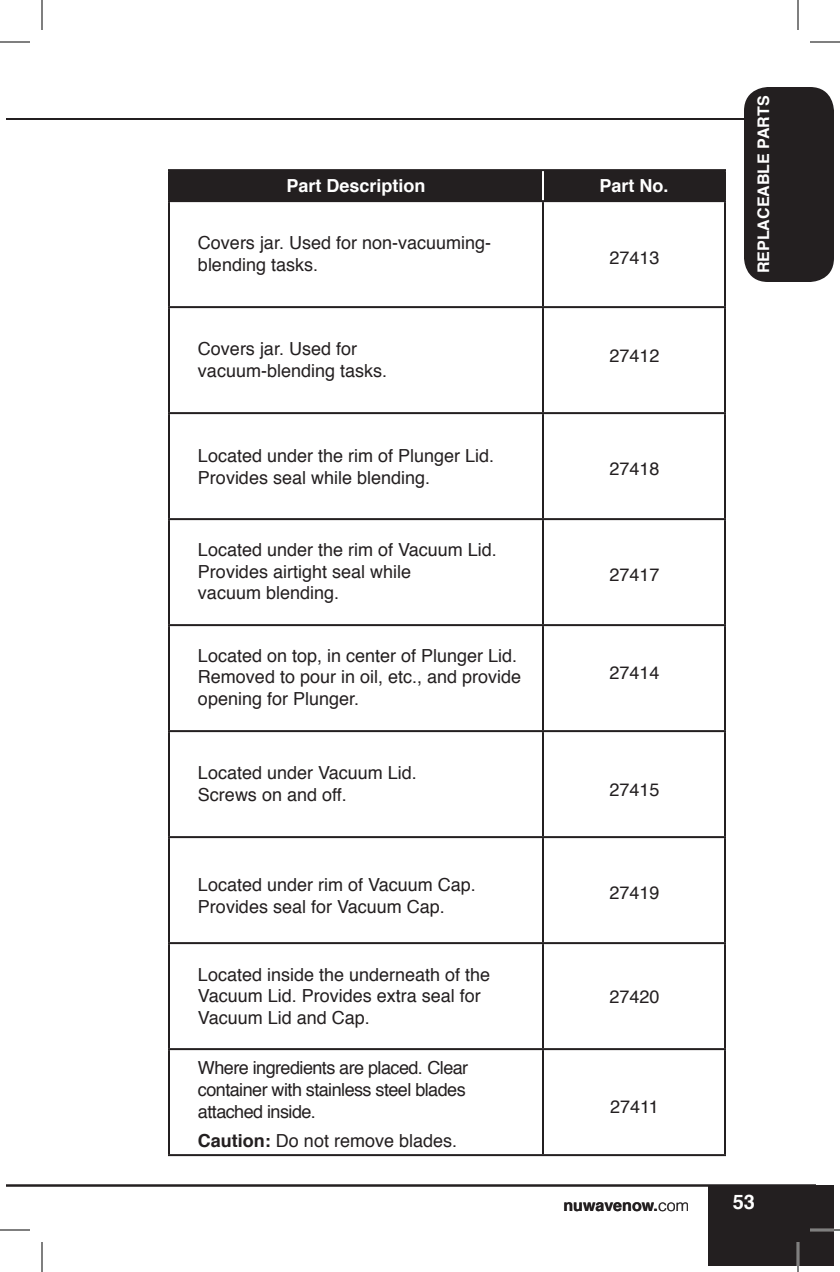
<style>
.page{position:relative;width:840px;height:1272px;background:#fff}
.page>*{position:absolute;margin:0;border:0;box-sizing:border-box;transform-origin:0 0}
.t1{font:700 20px "Helvetica";color:#fff}
.t2{font:18px/21.6px "Helvetica";color:#231f20}
.t3{font:18px/21.6px "Helvetica";letter-spacing:-.03em;color:#231f20}
.t4{font:700 18px "Helvetica";color:#fff}
.t5{font:700 16px "Helvetica";color:#fff}
.t6{font:700 16px "Helvetica";color:#231f20}
.s1{font-weight:700}
.s2{font-weight:300}
</style>
<div class="page">
<hr style="left:6px;top:118px;width:790px;height:2px;background:#231f20">
<div style="left:744px;top:87px;width:90px;height:195px;background:#231f20;border-radius:24px"></div>
<hr style="left:6px;top:1185px;width:810px;height:2px;background:#231f20">
<div style="left:708px;top:1185px;width:126px;height:81px;background:#231f20"></div>
<div style="left:170px;top:171px;width:554px;height:29px;background:#231f20"></div>
<hr style="left:168px;top:169px;width:375px;height:2px;background:#231f20">
<hr style="left:543px;top:169px;width:183px;height:2px;background:#231f20">
<hr style="left:168px;top:200px;width:375px;height:2px;background:#231f20">
<hr style="left:543px;top:200px;width:183px;height:2px;background:#231f20">
<hr style="left:542px;top:202px;width:2px;height:104px;background:#231f20">
<hr style="left:724px;top:202px;width:2px;height:104px;background:#231f20">
<hr style="left:168px;top:306px;width:375px;height:2px;background:#231f20">
<hr style="left:543px;top:306px;width:183px;height:2px;background:#231f20">
<hr style="left:542px;top:308px;width:2px;height:104px;background:#231f20">
<hr style="left:724px;top:308px;width:2px;height:104px;background:#231f20">
<hr style="left:168px;top:412px;width:375px;height:2px;background:#231f20">
<hr style="left:543px;top:412px;width:183px;height:2px;background:#231f20">
<hr style="left:542px;top:414px;width:2px;height:104px;background:#231f20">
<hr style="left:724px;top:414px;width:2px;height:104px;background:#231f20">
<hr style="left:168px;top:518px;width:375px;height:2px;background:#231f20">
<hr style="left:543px;top:518px;width:183px;height:2px;background:#231f20">
<hr style="left:542px;top:520px;width:2px;height:104px;background:#231f20">
<hr style="left:724px;top:520px;width:2px;height:104px;background:#231f20">
<hr style="left:168px;top:624px;width:375px;height:2px;background:#231f20">
<hr style="left:543px;top:624px;width:183px;height:2px;background:#231f20">
<hr style="left:542px;top:626px;width:2px;height:104px;background:#231f20">
<hr style="left:724px;top:626px;width:2px;height:104px;background:#231f20">
<hr style="left:168px;top:730px;width:375px;height:2px;background:#231f20">
<hr style="left:543px;top:730px;width:183px;height:2px;background:#231f20">
<hr style="left:542px;top:732px;width:2px;height:104px;background:#231f20">
<hr style="left:724px;top:732px;width:2px;height:104px;background:#231f20">
<hr style="left:168px;top:836px;width:375px;height:2px;background:#231f20">
<hr style="left:543px;top:836px;width:183px;height:2px;background:#231f20">
<hr style="left:542px;top:838px;width:2px;height:104px;background:#231f20">
<hr style="left:724px;top:838px;width:2px;height:104px;background:#231f20">
<hr style="left:168px;top:942px;width:375px;height:2px;background:#231f20">
<hr style="left:543px;top:942px;width:183px;height:2px;background:#231f20">
<hr style="left:542px;top:944px;width:2px;height:104px;background:#231f20">
<hr style="left:724px;top:944px;width:2px;height:104px;background:#231f20">
<hr style="left:168px;top:1048px;width:375px;height:2px;background:#231f20">
<hr style="left:543px;top:1048px;width:183px;height:2px;background:#231f20">
<hr style="left:542px;top:1050px;width:2px;height:104px;background:#231f20">
<hr style="left:724px;top:1050px;width:2px;height:104px;background:#231f20">
<hr style="left:168px;top:1154px;width:375px;height:2px;background:#231f20">
<hr style="left:543px;top:1154px;width:183px;height:2px;background:#231f20">
<hr style="left:168px;top:171px;width:2px;height:29px;background:#231f20">
<hr style="left:168px;top:202px;width:2px;height:104px;background:#231f20">
<hr style="left:168px;top:308px;width:2px;height:104px;background:#231f20">
<hr style="left:168px;top:414px;width:2px;height:104px;background:#231f20">
<hr style="left:168px;top:520px;width:2px;height:104px;background:#231f20">
<hr style="left:168px;top:626px;width:2px;height:104px;background:#231f20">
<hr style="left:168px;top:732px;width:2px;height:104px;background:#231f20">
<hr style="left:168px;top:838px;width:2px;height:104px;background:#231f20">
<hr style="left:168px;top:944px;width:2px;height:104px;background:#231f20">
<hr style="left:168px;top:1050px;width:2px;height:104px;background:#231f20">
<hr style="left:542px;top:171px;width:2px;height:29px;background:#fff">
<hr style="left:724px;top:171px;width:2px;height:29px;background:#231f20">
<hr style="left:810px;top:1229px;width:30px;height:2px;background:#fff">
<hr style="left:797px;top:1242px;width:2px;height:30px;background:#fff">
<hr style="left:0;top:42px;width:30px;height:1px;background:#000">
<hr style="left:810px;top:42px;width:30px;height:1px;background:#000">
<hr style="left:0;top:1230px;width:30px;height:1px;background:#000">
<hr style="left:810px;top:1230px;width:30px;height:1px;background:#000">
<hr style="left:42px;top:0;width:1px;height:30px;background:#000">
<hr style="left:42px;top:1242px;width:1px;height:30px;background:#000">
<hr style="left:798px;top:0;width:1px;height:30px;background:#000">
<hr style="left:798px;top:1242px;width:1px;height:30px;background:#000">
<p class="t4" style="left:286px;top:172px;width:141px">Part Description</p>
<p class="t4" style="left:599px;top:172px;width:71px">Part No.</p>
<p class="t2" style="left:198px;top:232px;width:295px">Covers jar. Used for non-vacuuming&shy;blending tasks.</p>
<p class="t2" style="left:198px;top:339px;width:191px">Covers jar. Used for vacuum-blending tasks.</p>
<p class="t2" style="left:198px;top:445px;width:298px">Located under the rim of Plunger Lid.<br>Provides seal while blending.</p>
<p class="t2" style="left:198px;top:540px;width:300px">Located under the rim of Vacuum Lid.<br>Provides airtight seal while<br>vacuum blending.</p>
<p class="t2" style="left:198px;top:645px;width:325px">Located on top, in center of Plunger Lid.<br>Removed to pour in oil, etc., and provide opening for Plunger.</p>
<p class="t2" style="left:198px;top:763px;width:220px">Located under Vacuum Lid.<br>Screws on and off.</p>
<p class="t2" style="left:198px;top:875px;width:279px">Located under rim of Vacuum Cap.<br>Provides seal for Vacuum Cap.</p>
<p class="t2" style="left:198px;top:964px;width:294px">Located inside the underneath of the<br>Vacuum Lid. Provides extra seal for<br>Vacuum Lid and Cap.</p>
<p class="t3" style="left:198px;top:1058px;width:272px">Where ingredients are placed. Clear container with stainless steel blades attached inside.</p>
<p class="t2" style="left:198px;top:1131px;width:261px"><span class="s1">Caution:</span> Do not remove blades.</p>
<p class="t2" style="left:609px;top:247px;width:52px">27413</p>
<p class="t2" style="left:609px;top:345px;width:52px">27412</p>
<p class="t2" style="left:609px;top:458px;width:52px">27418</p>
<p class="t2" style="left:609px;top:564px;width:52px">27417</p>
<p class="t2" style="left:609px;top:662px;width:52px">27414</p>
<p class="t2" style="left:609px;top:780px;width:52px">27415</p>
<p class="t2" style="left:609px;top:883px;width:52px">27419</p>
<p class="t2" style="left:609px;top:987px;width:52px">27420</p>
<p class="t2" style="left:610px;top:1097px;width:50px">27411</p>
<p class="t6" style="left:564px;top:1192px;width:127px">nuwavenow.<span class="s2">com</span></p>
<p class="t5" style="left:750px;top:273px;width:179px;rotate:-90deg">REPLACEABLE PARTS</p>
<p class="t1" style="left:733px;top:1186px;width:24px">53</p>
</div>
